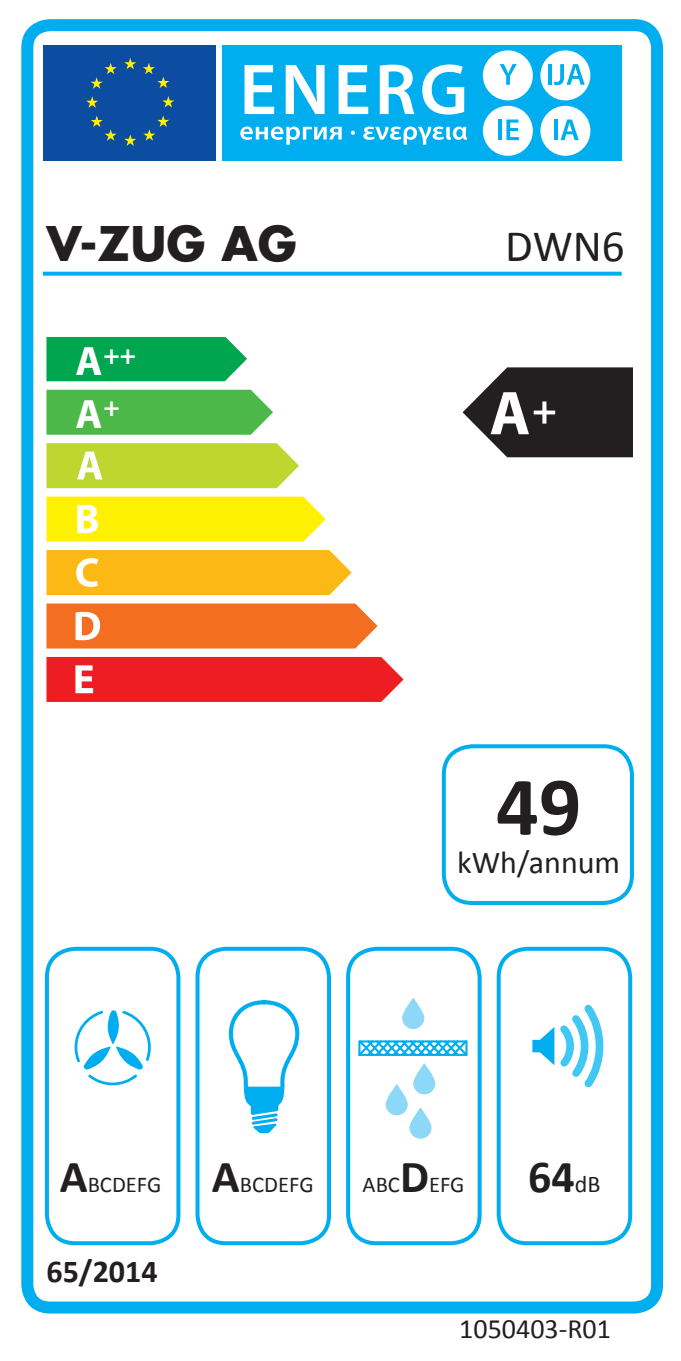
<style>
.page{position:relative;width:681px;height:1361px;background:#fff}
.page>*{position:absolute;margin:0;border:0;box-sizing:border-box;transform-origin:0 0}
.t1{font:700 84px "Calibri";color:#231f20}
.t2{font:700 46.4px "Futura";color:#231f20}
.t3{font:700 46px "Calibri";color:#231f20}
.t4{font:45.2px "Calibri";color:#231f20}
.t5{font:700 41.2px "Myriad Pro";color:#fff}
.t6{font:32px "Calibri";color:#231f20}
.t7{font:700 32px "Calibri";color:#231f20}
.t8{font:28px "Calibri";color:#231f20}
.t9{font:700 27.6px "Myriad Pro";color:#fff}
.t10{font:22.4px "Calibri";color:#231f20}
.s1{font-size:41.2px}
.s2{font-weight:700;font-size:46px}
.s3{font-weight:400;font-size:24px}
</style>
<div class="page">
<svg style="left:46px;top:390px;width:227px;height:45px;background:#55bb52"></svg>
<div style="left:46px;top:337px;width:201px;height:44px;background:#00a54f"></div>
<svg style="left:46px;top:443px;width:253px;height:45px;background:#c3d940"></svg>
<svg style="left:46px;top:497px;width:279px;height:45px;background:#fff215"></svg>
<svg style="left:46px;top:550px;width:305px;height:45px;background:#fcbc21"></svg>
<svg style="left:46px;top:603px;width:331px;height:45px;background:#f37831"></svg>
<div style="left:46px;top:657px;width:357px;height:45px;background:#ee1d23"></div>
<div style="left:21px;top:19px;width:641px;height:1294px;border:12px solid #00aeef;border-radius:23px"></div>
<div style="left:44px;top:45px;width:172px;height:115px;background:#0d4da1"></div>
<div style="left:222px;top:45px;width:399px;height:115px;background:#00aeef"></div>
<svg style="left:143px;top:63px;width:26px;height:25px"></svg>
<svg style="left:124px;top:58px;width:12px;height:11px"></svg>
<svg style="left:91px;top:63px;width:26px;height:26px"></svg>
<svg style="left:86px;top:96px;width:12px;height:12px"></svg>
<svg style="left:91px;top:116px;width:26px;height:25px"></svg>
<svg style="left:124px;top:134px;width:12px;height:12px"></svg>
<svg style="left:143px;top:115px;width:26px;height:26px"></svg>
<svg style="left:162px;top:96px;width:12px;height:11px"></svg>
<svg style="left:244px;top:65px;width:30px;height:49px"></svg>
<svg style="left:285px;top:65px;width:39px;height:49px"></svg>
<svg style="left:338px;top:65px;width:30px;height:49px"></svg>
<svg style="left:379px;top:65px;width:35px;height:49px"></svg>
<svg style="left:422px;top:64px;width:42px;height:51px"></svg>
<svg style="left:240px;top:127px;width:101px;height:18px"></svg>
<svg style="left:350px;top:131px;width:5px;height:4px"></svg>
<svg style="left:363px;top:127px;width:104px;height:18px"></svg>
<div style="left:482px;top:50px;width:50px;height:50px;background:#fff;border-radius:50%"></div>
<svg style="left:499px;top:64px;width:17px;height:21px"></svg>
<div style="left:540px;top:50px;width:50px;height:50px;background:#fff;border-radius:50%"></div>
<div style="left:482px;top:106px;width:50px;height:50px;background:#fff;border-radius:50%"></div>
<hr style="left:498px;top:119px;width:4px;height:21px;background:#00aeef">
<svg style="left:506px;top:119px;width:12px;height:21px"></svg>
<div style="left:540px;top:106px;width:50px;height:50px;background:#fff;border-radius:50%"></div>
<svg style="left:548px;top:64px;width:3px;height:21px"></svg>
<svg style="left:554px;top:64px;width:30px;height:21px"></svg>
<svg style="left:554px;top:119px;width:3px;height:21px"></svg>
<svg style="left:560px;top:119px;width:18px;height:21px"></svg>
<svg style="left:43px;top:272px;width:578px;height:4px;background:#14b4f0"></svg>
<div style="left:45px;top:947px;width:135px;height:298px;border:4px solid #00aeef;border-radius:28px"></div>
<div style="left:441px;top:744px;width:192px;height:161px;border:4px solid #00aeef;border-radius:28px"></div>
<div style="left:195px;top:947px;width:136px;height:298px;border:4px solid #00aeef;border-radius:28px"></div>
<div style="left:346px;top:947px;width:135px;height:298px;border:4px solid #00aeef;border-radius:28px"></div>
<div style="left:496px;top:947px;width:136px;height:298px;border:4px solid #00aeef;border-radius:28px"></div>
<svg style="left:532px;top:1004px;width:71px;height:84px"></svg>
<svg style="left:402px;top:998px;width:22px;height:31px"></svg>
<svg style="left:358px;top:1040px;width:110px;height:16px"></svg>
<svg style="left:385px;top:1084px;width:22px;height:31px"></svg>
<svg style="left:413px;top:1063px;width:22px;height:31px"></svg>
<svg style="left:409px;top:1107px;width:22px;height:31px"></svg>
<svg style="left:74px;top:1010px;width:77px;height:75px"></svg>
<svg style="left:228px;top:1000px;width:72px;height:134px"></svg>
<svg style="left:462px;top:367px;width:170px;height:90px"></svg>
<h2 class="t2" style="left:46px;top:211px;width:252px">V-ZUG AG</h2>
<h3 class="t4" style="left:505px;top:217px;width:121px">DWN6</h3>
<p class="t9" style="left:76px;top:336px;width:62px"><span class="s1">A</span>++</p>
<h3 class="t5" style="left:76px;top:387px;width:46px">A<sup>+</sup></h3>
<h1 class="t1" style="left:496px;top:753px;width:87px">49</h1>
<h3 class="t6" style="left:457px;top:842px;width:164px">kWh/annum</h3>
<p class="t10" style="left:60px;top:1171px;width:103px"><span class="s2">A</span>BCDEFG</p>
<h3 class="t7" style="left:46px;top:1251px;width:113px">65/2014</h3>
<p class="t10" style="left:212px;top:1171px;width:103px"><span class="s2">A</span>BCDEFG</p>
<p class="t10" style="left:362px;top:1171px;width:103px">ABC<span class="s2">D</span>EFG</p>
<h3 class="t3" style="left:528px;top:1147px;width:74px">64<span class="s3">dB</span></h3>
<p class="t8" style="left:459px;top:1311px;width:153px">1050403-R01</p>
</div>
